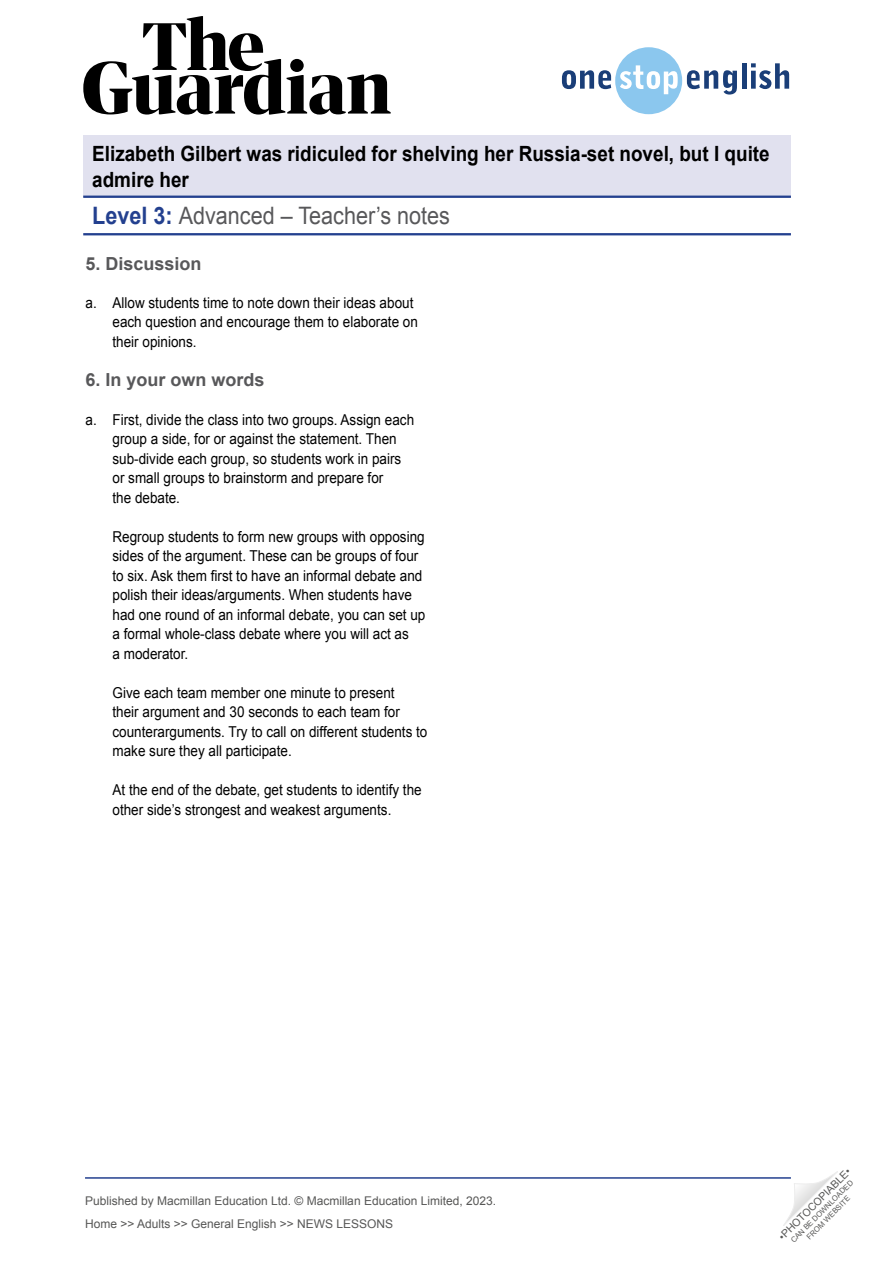
<style>
.page{position:relative;width:893px;height:1263px;background:#fff}
.page>*{position:absolute;margin:0;border:0;box-sizing:border-box;transform-origin:0 0}
.t1{font:24px "Arial";color:#58585a;scale:.9 1}
.t2{font:700 21px/25.2px "Arial";color:#000;scale:.9 1}
.TN__Title{font:700 18px "Arial";color:#58585a}
.TN__Body_text{font:15px/19.5px "Arial";color:#000;scale:.9 1}
.t3{font:12px/23px "Arial";color:#575756}
.t4{font:10.5px "Arial";color:#575756}
.t5{font:7.5px/9px "Arial";color:#575756;text-align:center}
.s1{font-weight:700;color:#23408f}
</style>
<div class="page">
<hr style="left:85px;top:1177px;width:706px;height:2px;background:#23408f">
<svg style="left:783px;top:1171px;width:55px;height:55px"></svg>
<svg style="left:83px;top:16px;width:308px;height:99px"></svg>
<svg style="left:562px;top:47px;width:175px;height:67px"></svg>
<hr style="left:742px;top:63px;width:4px;height:26px;background:#1a3e78">
<svg style="left:751px;top:63px;width:38px;height:26px"></svg>
<div style="left:83px;top:136px;width:708px;height:61px;background:#e1e1ef"></div>
<hr style="left:83px;top:196px;width:708px;height:2px;background:#23408f">
<hr style="left:83px;top:233px;width:708px;height:2px;background:#23408f">
<h2 class="t2" style="left:92px;top:142px;width:754px">Elizabeth Gilbert was ridiculed for shelving her Russia-set novel, but I quite admire her</h2>
<h1 class="t1" style="left:92px;top:200px;width:399px"><span class="s1">Level 3:</span> Advanced – Teacher’s notes</h1>
<p class="TN__Title" style="left:86px;top:252px;width:118px">5. Discussion</p>
<p class="TN__Body_text" style="left:112px;top:293px;width:341px;text-indent:-27px">a. Allow students time to note down their ideas about each question and encourage them to elaborate on their opinions.</p>
<p class="TN__Title" style="left:86px;top:367px;width:181px">6. In your own words</p>
<p class="TN__Body_text" style="left:112px;top:410px;width:337px;text-indent:-27px">a. First, divide the class into two groups. Assign each group a side, for or against the statement. Then sub-divide each group, so students work in pairs or small groups to brainstorm and prepare for<br>the debate.</p>
<p class="TN__Body_text" style="left:112px;top:527px;width:349px">Regroup students to form new groups with opposing sides of the argument. These can be groups of four to six. Ask them first to have an informal debate and polish their ideas/arguments. When students have had one round of an informal debate, you can set up a formal whole-class debate where you will act as<br>a moderator.</p>
<p class="TN__Body_text" style="left:112px;top:683px;width:351px">Give each team member one minute to present<br>their argument and 30 seconds to each team for counterarguments. Try to call on different students to make sure they all participate.</p>
<p class="TN__Body_text" style="left:112px;top:780px;width:345px">At the end of the debate, get students to identify the other side’s strongest and weakest arguments.</p>
<p class="t3" style="left:85px;top:1189px;width:413px">Published by Macmillan Education Ltd. © Macmillan Education Limited, 2023.<br>Home &gt;&gt; Adults &gt;&gt; General English &gt;&gt; NEWS LESSONS</p>
<p class="t4" style="left:776px;top:1233px;width:99px;rotate:-45deg">•PHOTOCOPIABLE•</p>
<p class="t5" style="left:789px;top:1238px;width:86px;rotate:-45deg">CAN BE DOWNLOADED<br>FROM WEBSITE</p>
</div>
